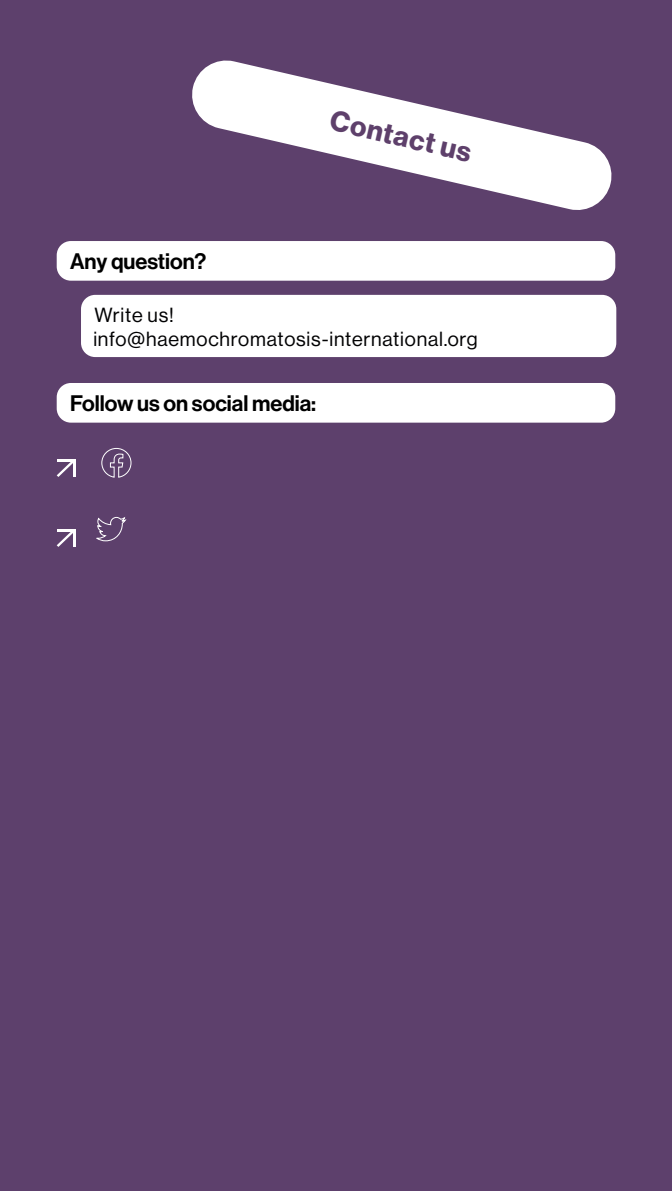
<style>
.page{position:relative;width:672px;height:1191px;background:#5d406c}
.page>*{position:absolute;margin:0;border:0;box-sizing:border-box;transform-origin:0 0}
.t1{font:28px "N Haas Grotesk DS Pro 75 Bd";color:#5e406b}
.t2{font:22px "N Haas Grotesk DS Pro 65 Md";color:#000}
.t3{font:20px/24px "N Haas Grotesk DS Pro 55 Rg";letter-spacing:.04em;color:#020203}
</style>
<div class="page">
<svg style="left:189px;top:57px;width:426px;height:156px;fill:#5d406c"></svg>
<div style="left:81px;top:295px;width:535px;height:62px;background:#fff;border-radius:14px"></div>
<div style="left:57px;top:241px;width:558px;height:40px;background:#fff;border-radius:14px"></div>
<div style="left:57px;top:383px;width:558px;height:39px;background:#fff;border-radius:14px"></div>
<svg style="left:57px;top:459px;width:18px;height:18px"></svg>
<svg style="left:57px;top:529px;width:18px;height:18px"></svg>
<svg style="left:92px;top:515px;width:36px;height:27px"></svg>
<svg style="left:101px;top:447px;width:31px;height:31px"></svg>
<p class="t2" style="left:70px;top:249px;width:138px">Any question?</p>
<h1 class="t1" style="left:334px;top:104px;width:146px;rotate:13deg">Contact us</h1>
<p class="t3" style="left:93px;top:303px;width:386px">Write us! info@haemochromatosis-international.org</p>
<p class="t2" style="left:70px;top:391px;width:248px">Follow us on social media:</p>
</div>
